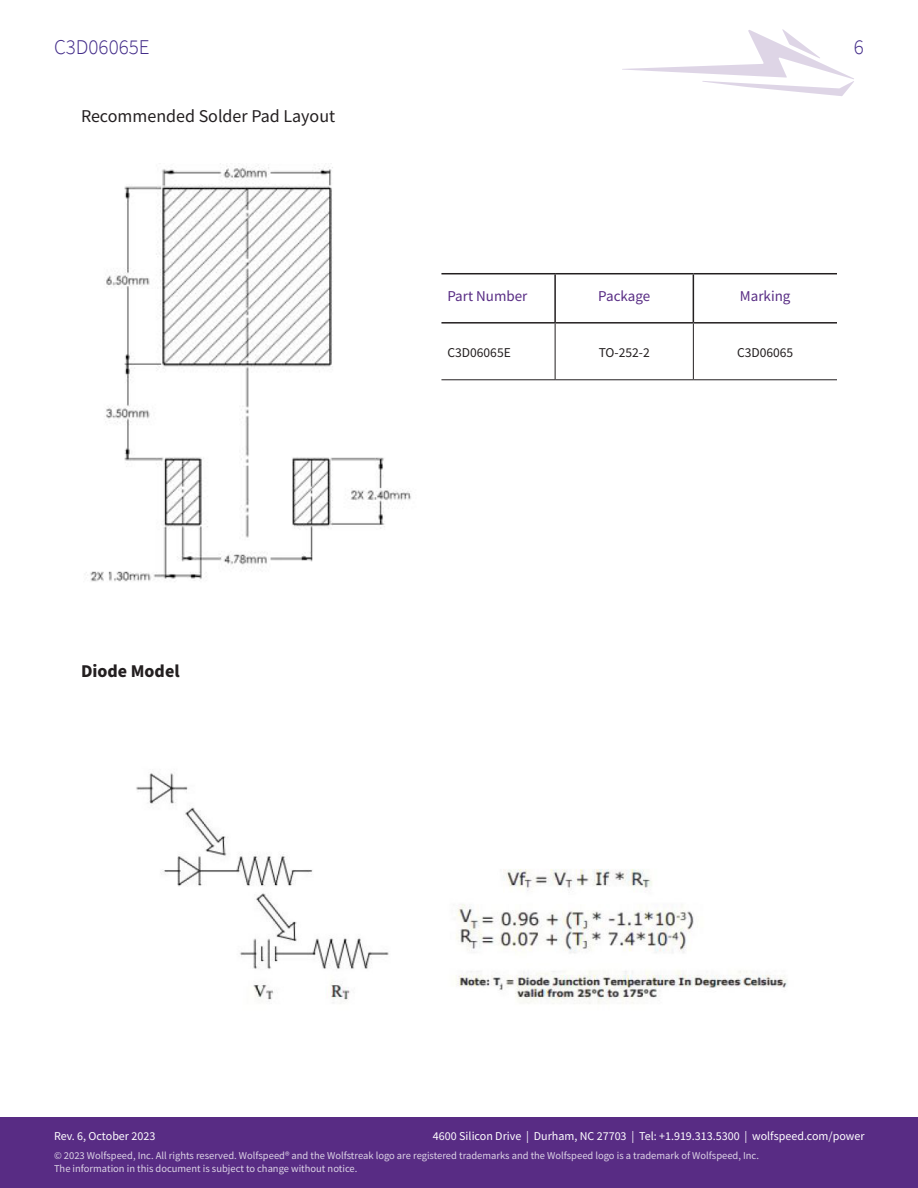
<style>
.page{position:relative;width:918px;height:1188px;background:#fff}
.page>*{position:absolute;margin:0;border:0;box-sizing:border-box;transform-origin:0 0}
.t1{font:300 21px "Source Sans Pro";color:#412a88}
.Section{font:18px "Source Sans Pro";color:#231f20}
.Section-2{font:700 18px "Source Sans Pro";color:#231f20}
.t2{font:15px "Source Sans Pro";color:#582c84}
.t3{font:13.5px "Source Sans Pro";color:#231f20}
.t4{font:12px "Source Sans Pro";color:#fff}
.t5{font:10.5px/12.6px "Source Sans Pro";color:#fff}
</style>
<div class="page">
<svg style="left:622px;top:29px;width:232px;height:67px"></svg>
<div style="left:0;top:1118px;width:918px;height:70px;background:#582c84"></div>
<img style="left:86px;top:166px;width:325px;height:416px">
<hr style="left:441px;top:273px;width:114px;height:1px;background:#231f20">
<hr style="left:555px;top:273px;width:138px;height:1px;background:#231f20">
<hr style="left:554px;top:274px;width:2px;height:48px;background:#231f20">
<hr style="left:693px;top:273px;width:144px;height:1px;background:#231f20">
<hr style="left:693px;top:274px;width:1px;height:48px;background:#231f20">
<hr style="left:441px;top:322px;width:114px;height:2px;background:#231f20">
<hr style="left:555px;top:322px;width:138px;height:2px;background:#231f20">
<hr style="left:693px;top:322px;width:144px;height:2px;background:#231f20">
<hr style="left:555px;top:324px;width:1px;height:55px;background:#231f20">
<hr style="left:693px;top:324px;width:1px;height:55px;background:#231f20">
<hr style="left:441px;top:379px;width:114px;height:1px;background:#231f20">
<hr style="left:555px;top:379px;width:138px;height:1px;background:#231f20">
<hr style="left:693px;top:379px;width:144px;height:1px;background:#231f20">
<img style="left:136px;top:773px;width:652px;height:231px">
<h1 class="t1" style="left:54px;top:34px;width:97px">C3D06065E</h1>
<h1 class="t1" style="left:854px;top:34px;width:12px">6</h1>
<p class="Section" style="left:81px;top:105px;width:256px">Recommended Solder Pad Layout</p>
<p class="t2" style="left:447px;top:286px;width:81px">Part Number</p>
<p class="t2" style="left:598px;top:286px;width:53px">Package</p>
<p class="t2" style="left:740px;top:286px;width:52px">Marking</p>
<p class="t3" style="left:447px;top:343px;width:65px">C3D06065E</p>
<p class="t3" style="left:599px;top:343px;width:53px">TO-252-2</p>
<p class="t3" style="left:737px;top:343px;width:58px">C3D06065</p>
<p class="Section-2" style="left:81px;top:659px;width:100px">Diode Model</p>
<p class="t4" style="left:54px;top:1129px;width:103px">Rev. 6, October 2023</p>
<p class="t4" style="left:433px;top:1129px;width:433px">4600 Silicon Drive | Durham, NC 27703 | Tel: +1.919.313.5300 | wolfspeed.com/power</p>
<p class="t5" style="left:54px;top:1149px;width:707px">© 2023 Wolfspeed, Inc. All rights reserved. Wolfspeed® and the Wolfstreak logo are registered trademarks and the Wolfspeed logo is a trademark of Wolfspeed, Inc.<br>The information in this document is subject to change without notice.</p>
</div>
